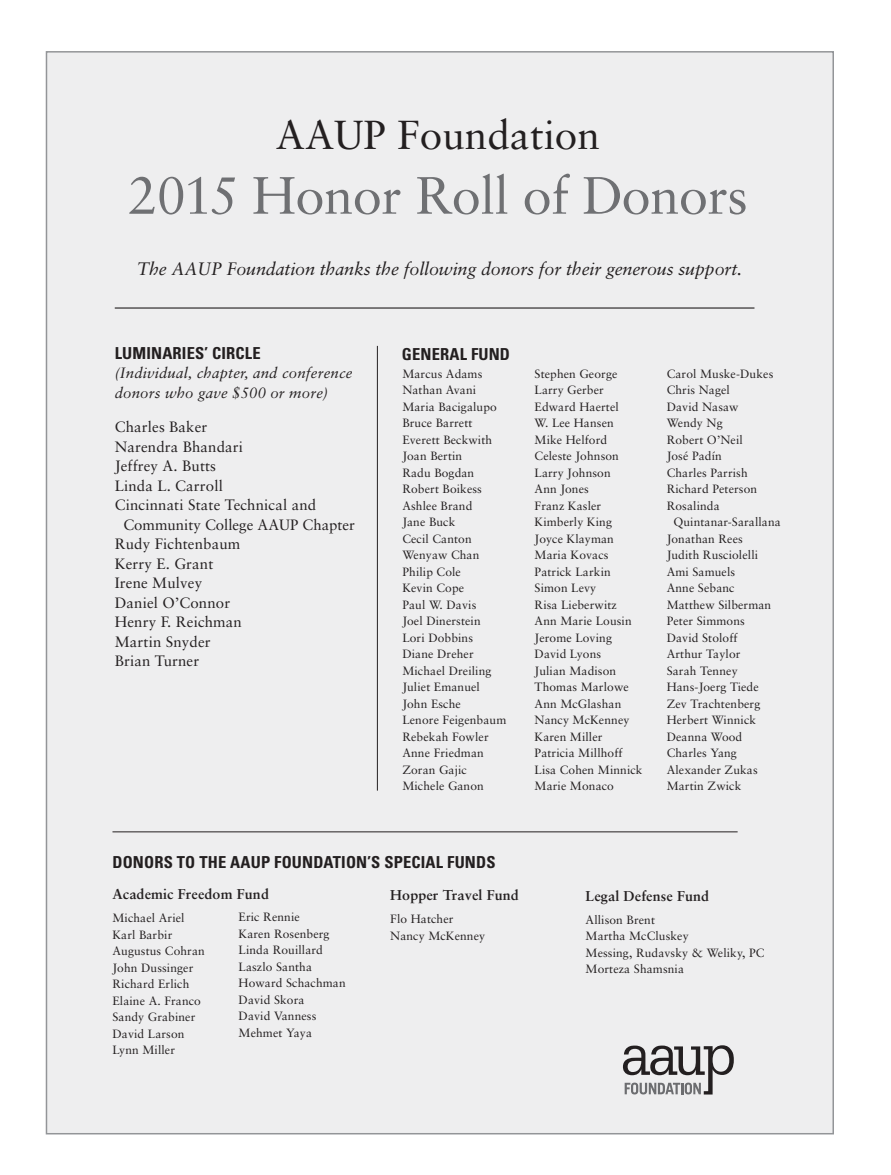
<style>
.page{position:relative;width:891px;height:1175px;background:#fff}
.page>*{position:absolute;margin:0;border:0;box-sizing:border-box;transform-origin:0 0}
.Pull_Quote{font:52.5px "Sabon";letter-spacing:-.01em;color:#6f7073}
.Pull_Quote-2{font:40.5px "Sabon";color:#231f20}
.Pull_Quote-3{font:italic 18px "Sabon";letter-spacing:-.01em;color:#231f20}
.Pull_Quote-4{font:700 condensed 16.5px "Univers";letter-spacing:.01em;color:#231f20}
.Pull_Quote-5{font:15px "Sabon";letter-spacing:.01em;color:#231f20}
.Pull_Quote-6{font:italic 15px/19.5px "Sabon";letter-spacing:.01em;color:#231f20}
.Pull_Quote-7{font:700 14.25px "Sabon";letter-spacing:.01em;color:#231f20}
.Pull_Quote-8{font:12px/16.5px "Sabon";letter-spacing:.01em;color:#231f20}
</style>
<div class="page">
<div style="left:46px;top:51px;width:788px;height:1083px;background:#eeeeef;border:2px solid #939598"></div>
<hr style="left:115px;top:307px;width:639px;height:1px;background:#231f20">
<svg style="left:623px;top:1045px;width:111px;height:49px"></svg>
<hr style="left:112px;top:831px;width:626px;height:1px;background:#231f20">
<hr style="left:377px;top:346px;width:1px;height:444px;background:#231f20">
<p class="Pull_Quote-2" style="left:276px;top:111px;width:326px">AAUP Foundation</p>
<p class="Pull_Quote" style="left:128px;top:164px;width:621px">2015 Honor Roll of Donors</p>
<p class="Pull_Quote-3" style="left:137px;top:259px;width:606px">The AAUP Foundation thanks the following donors for their generous support.</p>
<p class="Pull_Quote-4" style="left:115px;top:343px;width:147px">LUMINARIES’ CIRCLE</p>
<p class="Pull_Quote-6" style="left:115px;top:363px;width:239px">(Individual, chapter, and conference donors who gave $500 or more)</p>
<p class="Pull_Quote-5" style="left:115px;top:418px;width:94px">Charles Baker</p>
<p class="Pull_Quote-5" style="left:115px;top:437px;width:130px">Narendra Bhandari</p>
<p class="Pull_Quote-5" style="left:115px;top:457px;width:103px">Jeffrey A. Butts</p>
<p class="Pull_Quote-5" style="left:115px;top:476px;width:110px">Linda L. Carroll</p>
<p class="Pull_Quote-5" style="left:115px;top:496px;width:203px">Cincinnati State Technical and</p>
<p class="Pull_Quote-5" style="left:123px;top:515px;width:233px">Community College AAUP Chapter</p>
<p class="Pull_Quote-5" style="left:115px;top:535px;width:127px">Rudy Fichtenbaum</p>
<p class="Pull_Quote-5" style="left:115px;top:554px;width:100px">Kerry E. Grant</p>
<p class="Pull_Quote-5" style="left:115px;top:574px;width:89px">Irene Mulvey</p>
<p class="Pull_Quote-5" style="left:115px;top:593px;width:117px">Daniel O’Connor</p>
<p class="Pull_Quote-5" style="left:115px;top:613px;width:129px">Henry F. Reichman</p>
<p class="Pull_Quote-5" style="left:115px;top:632px;width:97px">Martin Snyder</p>
<p class="Pull_Quote-5" style="left:115px;top:652px;width:86px">Brian Turner</p>
<p class="Pull_Quote-4" style="left:402px;top:344px;width:110px">GENERAL FUND</p>
<p class="Pull_Quote-8" style="left:402px;top:365px;width:81px">Marcus Adams</p>
<p class="Pull_Quote-8" style="left:402px;top:381px;width:75px">Nathan Avani</p>
<p class="Pull_Quote-8" style="left:402px;top:398px;width:96px">Maria Bacigalupo</p>
<p class="Pull_Quote-8" style="left:402px;top:414px;width:72px">Bruce Barrett</p>
<p class="Pull_Quote-8" style="left:402px;top:431px;width:91px">Everett Beckwith</p>
<p class="Pull_Quote-8" style="left:402px;top:447px;width:61px">Joan Bertin</p>
<p class="Pull_Quote-8" style="left:402px;top:464px;width:73px">Radu Bogdan</p>
<p class="Pull_Quote-8" style="left:402px;top:480px;width:81px">Robert Boikess<br>Ashlee Brand</p>
<p class="Pull_Quote-8" style="left:402px;top:513px;width:54px">Jane Buck</p>
<p class="Pull_Quote-8" style="left:402px;top:530px;width:71px">Cecil Canton</p>
<p class="Pull_Quote-8" style="left:402px;top:546px;width:78px">Wenyaw Chan</p>
<p class="Pull_Quote-8" style="left:402px;top:563px;width:60px">Philip Cole</p>
<p class="Pull_Quote-8" style="left:402px;top:579px;width:63px">Kevin Cope</p>
<p class="Pull_Quote-8" style="left:402px;top:596px;width:75px">Paul W. Davis</p>
<p class="Pull_Quote-8" style="left:402px;top:612px;width:80px">Joel Dinerstein</p>
<p class="Pull_Quote-8" style="left:402px;top:629px;width:72px">Lori Dobbins</p>
<p class="Pull_Quote-8" style="left:402px;top:645px;width:73px">Diane Dreher</p>
<p class="Pull_Quote-8" style="left:402px;top:662px;width:91px">Michael Dreiling</p>
<p class="Pull_Quote-8" style="left:402px;top:678px;width:79px">Juliet Emanuel</p>
<p class="Pull_Quote-8" style="left:402px;top:695px;width:60px">John Esche</p>
<p class="Pull_Quote-8" style="left:402px;top:711px;width:105px">Lenore Feigenbaum<br>Rebekah Fowler</p>
<p class="Pull_Quote-8" style="left:402px;top:744px;width:83px">Anne Friedman</p>
<p class="Pull_Quote-8" style="left:402px;top:761px;width:66px">Zoran Gajic</p>
<p class="Pull_Quote-8" style="left:402px;top:777px;width:83px">Michele Ganon</p>
<p class="Pull_Quote-8" style="left:535px;top:365px;width:84px">Stephen George</p>
<p class="Pull_Quote-8" style="left:535px;top:381px;width:71px">Larry Gerber</p>
<p class="Pull_Quote-8" style="left:535px;top:398px;width:86px">Edward Haertel</p>
<p class="Pull_Quote-8" style="left:535px;top:414px;width:81px">W. Lee Hansen</p>
<p class="Pull_Quote-8" style="left:535px;top:431px;width:74px">Mike Helford</p>
<p class="Pull_Quote-8" style="left:535px;top:447px;width:86px">Celeste Johnson</p>
<p class="Pull_Quote-8" style="left:535px;top:464px;width:78px">Larry Johnson</p>
<p class="Pull_Quote-8" style="left:535px;top:480px;width:56px">Ann Jones</p>
<p class="Pull_Quote-8" style="left:535px;top:497px;width:68px">Franz Kasler</p>
<p class="Pull_Quote-8" style="left:535px;top:513px;width:79px">Kimberly King</p>
<p class="Pull_Quote-8" style="left:535px;top:530px;width:81px">Joyce Klayman</p>
<p class="Pull_Quote-8" style="left:535px;top:546px;width:75px">Maria Kovacs</p>
<p class="Pull_Quote-8" style="left:535px;top:563px;width:78px">Patrick Larkin</p>
<p class="Pull_Quote-8" style="left:535px;top:579px;width:63px">Simon Levy</p>
<p class="Pull_Quote-8" style="left:535px;top:596px;width:84px">Risa Lieberwitz</p>
<p class="Pull_Quote-8" style="left:535px;top:612px;width:99px">Ann Marie Lousin</p>
<p class="Pull_Quote-8" style="left:535px;top:629px;width:79px">Jerome Loving</p>
<p class="Pull_Quote-8" style="left:535px;top:645px;width:68px">David Lyons</p>
<p class="Pull_Quote-8" style="left:535px;top:662px;width:83px">Julian Madison</p>
<p class="Pull_Quote-8" style="left:535px;top:678px;width:96px">Thomas Marlowe</p>
<p class="Pull_Quote-8" style="left:535px;top:695px;width:88px">Ann McGlashan</p>
<p class="Pull_Quote-8" style="left:535px;top:711px;width:96px">Nancy McKenney</p>
<p class="Pull_Quote-8" style="left:535px;top:728px;width:69px">Karen Miller</p>
<p class="Pull_Quote-8" style="left:535px;top:744px;width:89px">Patricia Millhoff</p>
<p class="Pull_Quote-8" style="left:535px;top:761px;width:110px">Lisa Cohen Minnick</p>
<p class="Pull_Quote-8" style="left:535px;top:777px;width:81px">Marie Monaco</p>
<p class="Pull_Quote-8" style="left:667px;top:365px;width:108px">Carol Muske-Dukes</p>
<p class="Pull_Quote-8" style="left:667px;top:381px;width:65px">Chris Nagel</p>
<p class="Pull_Quote-8" style="left:667px;top:398px;width:73px">David Nasaw</p>
<p class="Pull_Quote-8" style="left:667px;top:414px;width:57px">Wendy Ng</p>
<p class="Pull_Quote-8" style="left:667px;top:431px;width:78px">Robert O’Neil</p>
<p class="Pull_Quote-8" style="left:667px;top:447px;width:57px">José Padín</p>
<p class="Pull_Quote-8" style="left:667px;top:464px;width:83px">Charles Parrish</p>
<p class="Pull_Quote-8" style="left:667px;top:480px;width:92px">Richard Peterson</p>
<p class="Pull_Quote-8" style="left:673px;top:497px;width:109px;text-indent:-7px">Rosalinda<br>Quintanar-Sarallana</p>
<p class="Pull_Quote-8" style="left:667px;top:530px;width:78px">Jonathan Rees</p>
<p class="Pull_Quote-8" style="left:667px;top:546px;width:93px">Judith Rusciolelli</p>
<p class="Pull_Quote-8" style="left:667px;top:563px;width:70px">Ami Samuels</p>
<p class="Pull_Quote-8" style="left:667px;top:579px;width:69px">Anne Sebanc</p>
<p class="Pull_Quote-8" style="left:667px;top:596px;width:106px">Matthew Silberman</p>
<p class="Pull_Quote-8" style="left:667px;top:612px;width:80px">Peter Simmons</p>
<p class="Pull_Quote-8" style="left:667px;top:629px;width:72px">David Stoloff</p>
<p class="Pull_Quote-8" style="left:667px;top:645px;width:75px">Arthur Taylor</p>
<p class="Pull_Quote-8" style="left:667px;top:662px;width:72px">Sarah Tenney</p>
<p class="Pull_Quote-8" style="left:667px;top:678px;width:94px">Hans-Joerg Tiede</p>
<p class="Pull_Quote-8" style="left:667px;top:695px;width:95px">Zev Trachtenberg</p>
<p class="Pull_Quote-8" style="left:667px;top:711px;width:91px">Herbert Winnick</p>
<p class="Pull_Quote-8" style="left:667px;top:728px;width:77px">Deanna Wood</p>
<p class="Pull_Quote-8" style="left:667px;top:744px;width:72px">Charles Yang</p>
<p class="Pull_Quote-8" style="left:667px;top:761px;width:93px">Alexander Zukas</p>
<p class="Pull_Quote-8" style="left:667px;top:777px;width:76px">Martin Zwick</p>
<p class="Pull_Quote-4" style="left:112px;top:851px;width:385px">DONORS TO THE AAUP FOUNDATION’S SPECIAL FUNDS</p>
<p class="Pull_Quote-7" style="left:112px;top:885px;width:158px">Academic Freedom Fund</p>
<p class="Pull_Quote-8" style="left:112px;top:909px;width:74px">Michael Ariel</p>
<p class="Pull_Quote-8" style="left:112px;top:926px;width:61px">Karl Barbir</p>
<p class="Pull_Quote-8" style="left:112px;top:942px;width:94px">Augustus Cohran</p>
<p class="Pull_Quote-8" style="left:112px;top:959px;width:82px">John Dussinger</p>
<p class="Pull_Quote-8" style="left:112px;top:975px;width:78px">Richard Erlich</p>
<p class="Pull_Quote-8" style="left:112px;top:992px;width:90px">Elaine A. Franco</p>
<p class="Pull_Quote-8" style="left:112px;top:1008px;width:84px">Sandy Grabiner</p>
<p class="Pull_Quote-8" style="left:112px;top:1025px;width:74px">David Larson</p>
<p class="Pull_Quote-8" style="left:112px;top:1041px;width:64px">Lynn Miller</p>
<p class="Pull_Quote-7" style="left:390px;top:886px;width:130px">Hopper Travel Fund</p>
<p class="Pull_Quote-8" style="left:390px;top:910px;width:65px">Flo Hatcher</p>
<p class="Pull_Quote-8" style="left:390px;top:927px;width:96px">Nancy McKenney</p>
<p class="Pull_Quote-8" style="left:239px;top:908px;width:63px">Eric Rennie</p>
<p class="Pull_Quote-8" style="left:239px;top:925px;width:93px">Karen Rosenberg</p>
<p class="Pull_Quote-8" style="left:239px;top:941px;width:86px">Linda Rouillard</p>
<p class="Pull_Quote-8" style="left:239px;top:958px;width:75px">Laszlo Santha</p>
<p class="Pull_Quote-8" style="left:239px;top:974px;width:109px">Howard Schachman</p>
<p class="Pull_Quote-8" style="left:239px;top:991px;width:67px">David Skora</p>
<p class="Pull_Quote-8" style="left:239px;top:1007px;width:79px">David Vanness</p>
<p class="Pull_Quote-8" style="left:239px;top:1024px;width:75px">Mehmet Yaya</p>
<p class="Pull_Quote-7" style="left:586px;top:886px;width:125px">Legal Defense Fund</p>
<p class="Pull_Quote-8" style="left:586px;top:911px;width:71px">Allison Brent</p>
<p class="Pull_Quote-8" style="left:586px;top:927px;width:105px">Martha McCluskey</p>
<p class="Pull_Quote-8" style="left:586px;top:944px;width:180px">Messing, Rudavsky &amp; Weliky, PC</p>
<p class="Pull_Quote-8" style="left:586px;top:960px;width:100px">Morteza Shamsnia</p>
</div>
